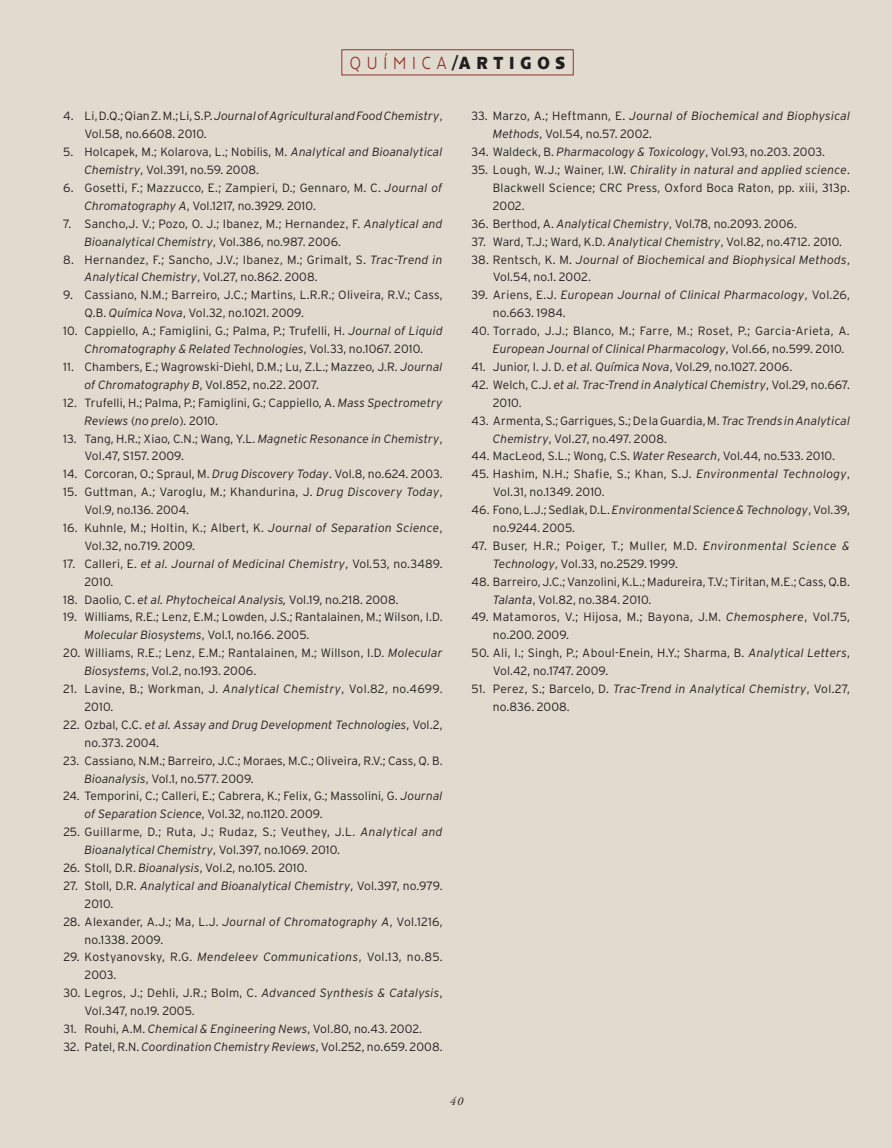
<style>
.page{position:relative;width:892px;height:1148px;background:#fff}
.page>*{position:absolute;margin:0;border:0;box-sizing:border-box;transform-origin:0 0}
.t1{font:700 18px "Anisette Petite";letter-spacing:.415em;color:#231f20;scale:.9 1}
.t2{font:300 12px/17.9px "Interstate";letter-spacing:.01em;color:#231f20}
.t3{font:italic 300 12px/17.9px "Interstate";letter-spacing:.01em;color:#231f20}
.t4{font:300 12px/17.9px "Interstate";letter-spacing:.03em;color:#231f20}
.t5{font:300 12px/17.9px "Interstate";letter-spacing:.035em;color:#231f20}
.t6{font:300 12px "Interstate";letter-spacing:-.01em;color:#231f20}
.t7{font:italic 12px "Adobe Garamond";color:#231f20}
.s1{font-weight:300;color:#92342e}
.s2{font-style:italic}
.s3{font-style:normal}
</style>
<div class="page">
<div style="left:0;top:0;width:892px;height:1147px;background:#e0dbce"></div>
<div style="left:341px;top:49px;width:233px;height:26px;border:1px solid #92342e"></div>
<h1 class="t1" style="left:350px;top:53px;width:241px"><span class="s1">QUÍMICA</span>/ARTIGOS</h1>
<p class="t2" style="left:85px;top:107px;width:360px;text-indent:-21px">4. Li, D.Q.; Qian Z. M.; Li, S.P. <span class="s2">Journal of Agricultural and Food Chemistry</span>,<br>Vol.58, no.6608. 2010.</p>
<p class="t2" style="left:85px;top:143px;width:359px;text-indent:-21px">5. Holcapek, M.; Kolarova, L.; Nobilis, M. <span class="s2">Analytical and Bioanalytical<br>Chemistry</span>, Vol.391, no.59. 2008.</p>
<p class="t2" style="left:85px;top:179px;width:359px;text-indent:-21px">6. Gosetti, F.; Mazzucco, E.; Zampieri, D.; Gennaro, M. C. <span class="s2">Journal of<br>Chromatography A</span>, Vol.1217, no.3929. 2010.</p>
<p class="t2" style="left:85px;top:214px;width:360px;text-indent:-21px">7. Sancho,J. V.; Pozo, O. J.; Ibanez, M.; Hernandez, F. <span class="s2">Analytical and<br>Bioanalytical Chemistry</span>, Vol.386, no.987. 2006.</p>
<p class="t2" style="left:85px;top:250px;width:360px;text-indent:-21px">8. Hernandez, F.; Sancho, J.V.; Ibanez, M.; Grimalt, S. <span class="s2">Trac‑Trend in<br>Analytical Chemistry</span>, Vol.27, no.862. 2008.</p>
<p class="t2" style="left:85px;top:286px;width:360px;text-indent:-21px">9. Cassiano, N.M.; Barreiro, J.C.; Martins, L.R.R.; Oliveira, R.V.; Cass,<br>Q.B. <span class="s2">Química Nova</span>, Vol.32, no.1021. 2009.</p>
<p class="t2" style="left:63px;top:322px;width:381px;text-align:center">10. Cappiello, A.; Famiglini, G.; Palma, P.; Trufelli, H. <span class="s2">Journal of Liquid<br>Chromatography &amp; Related Technologies</span>, Vol.33, no.1067. 2010.</p>
<p class="t2" style="left:85px;top:357px;width:360px;text-indent:-21px">11. Chambers, E.; Wagrowski‑Diehl, D.M.; Lu, Z.L.; Mazzeo, J.R. <span class="s2">Journal of Chromatography B</span>, Vol.852, no.22. 2007.</p>
<p class="t2" style="left:85px;top:393px;width:360px;text-indent:-21px">12. Trufelli, H.; Palma, P.; Famiglini, G.; Cappiello, A. <span class="s2">Mass Spectrometry<br>Reviews</span> (<span class="s2">no prelo</span>)<span class="s2">.</span> 2010.</p>
<p class="t2" style="left:85px;top:429px;width:360px;text-indent:-21px">13. Tang, H.R.; Xiao, C.N.; Wang, Y.L. <span class="s2">Magnetic Resonance in Chemistry</span>,<br>Vol.47, S157. 2009.</p>
<p class="t2" style="left:63px;top:465px;width:381px">14. Corcoran, O.; Spraul, M. <span class="s2">Drug Discovery Today</span>. Vol.8, no.624. 2003.</p>
<p class="t2" style="left:85px;top:483px;width:360px;text-indent:-21px">15. Guttman, A.; Varoglu, M.; Khandurina, J. <span class="s2">Drug Discovery Today</span>,<br>Vol.9, no.136. 2004.</p>
<p class="t2" style="left:85px;top:518px;width:360px;text-indent:-21px">16. Kuhnle, M.; Holtin, K.; Albert, K. <span class="s2">Journal of Separation Science</span>,<br>Vol.32, no.719. 2009.</p>
<p class="t2" style="left:85px;top:554px;width:360px;text-indent:-21px">17. Calleri, E. <span class="s2">et al. Journal of Medicinal Chemistry</span>, Vol<span class="s2">.</span>53, no.3489.<br>2010.</p>
<p class="t2" style="left:63px;top:590px;width:337px">18. Daolio, C. <span class="s2">et al. Phytocheical Analysis,</span> Vol.19, no.218. 2008.</p>
<p class="t2" style="left:85px;top:608px;width:360px;text-indent:-21px">19. Williams, R.E.; Lenz, E.M.; Lowden, J.S.; Rantalainen, M.; Wilson, I.D.<br><span class="s2">Molecular Biosystems</span>, Vol.1, no.166. 2005.</p>
<p class="t2" style="left:85px;top:643px;width:360px;text-indent:-21px">20. Williams, R.E.; Lenz, E.M.; Rantalainen, M.; Willson, I.D. <span class="s2">Molecular<br>Biosystems</span>, Vol.2, no.193. 2006.</p>
<p class="t4" style="left:85px;top:679px;width:360px;text-indent:-21px">21. Lavine, B.; Workman, J. <span class="s2">Analytical Chemistry</span>, Vol.82, no.4699.<br>2010.</p>
<p class="t3" style="left:85px;top:715px;width:360px;text-indent:-21px"><span class="s3">22. Ozbal, C.C.</span> et al. Assay and Drug Development Technologies<span class="s3">, Vol.2, no.373. 2004.</span></p>
<p class="t2" style="left:85px;top:751px;width:360px;text-indent:-21px">23. Cassiano, N.M.; Barreiro, J.C.; Moraes, M.C.; Oliveira, R.V.; Cass, Q. B.<br><span class="s2">Bioanalysis</span>, Vol.1, no.577. 2009.</p>
<p class="t2" style="left:85px;top:787px;width:360px;text-indent:-21px">24. Temporini, C.; Calleri, E.; Cabrera, K.; Felix, G.; Massolini, G. <span class="s2">Journal of Separation Science</span>, Vol.32, no.1120. 2009.</p>
<p class="t5" style="left:85px;top:822px;width:360px;text-indent:-21px">25. Guillarme, D.; Ruta, J.; Rudaz, S.; Veuthey, J.L. <span class="s2">Analytical and<br>Bioanalytical Chemistry</span>, Vol.397, no.1069. 2010.</p>
<p class="t2" style="left:63px;top:858px;width:245px">26. Stoll, D.R. <span class="s2">Bioanalysis</span>, Vol.2, no.105. 2010.</p>
<p class="t3" style="left:85px;top:876px;width:359px;text-indent:-21px"><span class="s3">27. Stoll, D.R.</span> Analytical and Bioanalytical Chemistry<span class="s3">, Vol.397, no.979.<br>2010.</span></p>
<p class="t2" style="left:85px;top:912px;width:360px;text-indent:-21px">28. Alexander, A.J.; Ma, L.J. <span class="s2">Journal of Chromatography A</span>, Vol.1216, no.1338. 2009.</p>
<p class="t2" style="left:85px;top:947px;width:360px;text-indent:-21px">29. Kostyanovsky, R.G. <span class="s2">Mendeleev Communications</span>, Vol.13, no.85.<br>2003.</p>
<p class="t2" style="left:85px;top:983px;width:360px;text-indent:-21px">30. Legros, J.; Dehli, J.R.; Bolm, C. <span class="s2">Advanced Synthesis &amp; Catalysis</span>,<br>Vol.347, no.19. 2005.</p>
<p class="t2" style="left:63px;top:1019px;width:360px">31. Rouhi, A.M. <span class="s2">Chemical &amp; Engineering News</span>, Vol.80, no.43. 2002.</p>
<p class="t2" style="left:63px;top:1037px;width:381px">32. Patel, R.N. <span class="s2">Coordination Chemistry Reviews</span>, Vol.252, no.659. 2008.</p>
<p class="t2" style="left:493px;top:107px;width:359px;text-indent:-21px">33. Marzo, A.; Heftmann, E. <span class="s2">Journal of Biochemical and Biophysical<br>Methods</span>, Vol.54, no.57. 2002.</p>
<p class="t2" style="left:472px;top:143px;width:355px">34. Waldeck, B. <span class="s2">Pharmacology &amp; Toxicology</span>, Vol.93, no.203. 2003.</p>
<p class="t2" style="left:493px;top:161px;width:359px;text-align:justify;text-indent:-21px">35. Lough, W.J.; Wainer, I.W. <span class="s2">Chirality in natural and applied science</span>.<br>Blackwell Science; CRC Press, Oxford Boca Raton, pp. xiii, 313p.<br>2002.</p>
<p class="t2" style="left:472px;top:214px;width:327px">36. Berthod, A. <span class="s2">Analytical Chemistry</span>, Vol.78, no.2093. 2006.</p>
<p class="t6" style="left:472px;top:235px;width:372px">37. Ward, T.J.; Ward, K.D. <span class="s2">Analytical Chemistry</span>, Vol.82, no.4712. 2010.</p>
<p class="t3" style="left:493px;top:250px;width:359px;text-indent:-21px"><span class="s3">38. Rentsch, K. M.</span> Journal of Biochemical and Biophysical Methods<span class="s3">,<br>Vol.54, no.1. 2002.</span></p>
<p class="t3" style="left:493px;top:286px;width:359px;text-indent:-21px"><span class="s3">39. Ariens, E.J.</span> European Journal of Clinical Pharmacology<span class="s3">, Vol.26, no.663. 1984.</span></p>
<p class="t4" style="left:493px;top:322px;width:359px;text-indent:-21px">40. Torrado, J.J.; Blanco, M.; Farre, M.; Roset, P.; Garcia‑Arieta, A.<br><span class="s2">European Journal of Clinical Pharmacology</span>, Vol.66, no.599. 2010.</p>
<p class="t2" style="left:472px;top:357px;width:322px">41. Junior, I. J. D. <span class="s2">et al. Química Nova</span>, Vol.29, no.1027. 2006.</p>
<p class="t3" style="left:493px;top:375px;width:359px;text-indent:-21px"><span class="s3">42. Welch, C.J.</span> et al. Trac‑Trend in Analytical Chemistry<span class="s3">, Vol.29, no.667.<br>2010.</span></p>
<p class="t2" style="left:493px;top:411px;width:359px;text-indent:-21px">43. Armenta, S.; Garrigues, S.; De la Guardia, M. <span class="s2">Trac Trends in Analytical<br>Chemistry</span>, Vol.27, no.497. 2008.</p>
<p class="t2" style="left:472px;top:447px;width:365px">44. MacLeod, S.L.; Wong, C.S. <span class="s2">Water Research</span>, Vol.44, no.533. 2010.</p>
<p class="t2" style="left:493px;top:465px;width:359px;text-indent:-21px">45. Hashim, N.H.; Shafie, S.; Khan, S.J. <span class="s2">Environmental Technology</span>,<br>Vol.31, no.1349. 2010.</p>
<p class="t2" style="left:493px;top:500px;width:359px;text-indent:-21px">46. Fono, L.J.; Sedlak, D.L. <span class="s2">Environmental Science &amp; Technology</span>, Vol.39, no.9244. 2005.</p>
<p class="t4" style="left:493px;top:536px;width:359px;text-indent:-21px">47. Buser, H.R.; Poiger, T.; Muller, M.D. <span class="s2">Environmental Science &amp;<br>Technology</span>, Vol.33, no.2529. 1999.</p>
<p class="t2" style="left:493px;top:572px;width:359px;text-indent:-21px">48. Barreiro, J.C.; Vanzolini, K.L.; Madureira, T.V.; Tiritan, M.E.; Cass, Q.B.<br><span class="s2">Talanta</span>, Vol.82, no.384. 2010.</p>
<p class="t2" style="left:493px;top:608px;width:359px;text-indent:-21px">49. Matamoros, V.; Hijosa, M.; Bayona, J.M. <span class="s2">Chemosphere</span>, Vol.75, no.200. 2009.</p>
<p class="t2" style="left:493px;top:643px;width:359px;text-indent:-21px">50. Ali, I.; Singh, P.; Aboul‑Enein, H.Y.; Sharma, B. <span class="s2">Analytical Letters</span>,<br>Vol.42, no.1747. 2009.</p>
<p class="t2" style="left:493px;top:679px;width:359px;text-indent:-21px">51. Perez, S.; Barcelo, D. <span class="s2">Trac‑Trend in Analytical Chemistry</span>, Vol.27, no.836. 2008.</p>
<p class="t7" style="left:450px;top:1094px;width:15px">40</p>
</div>
